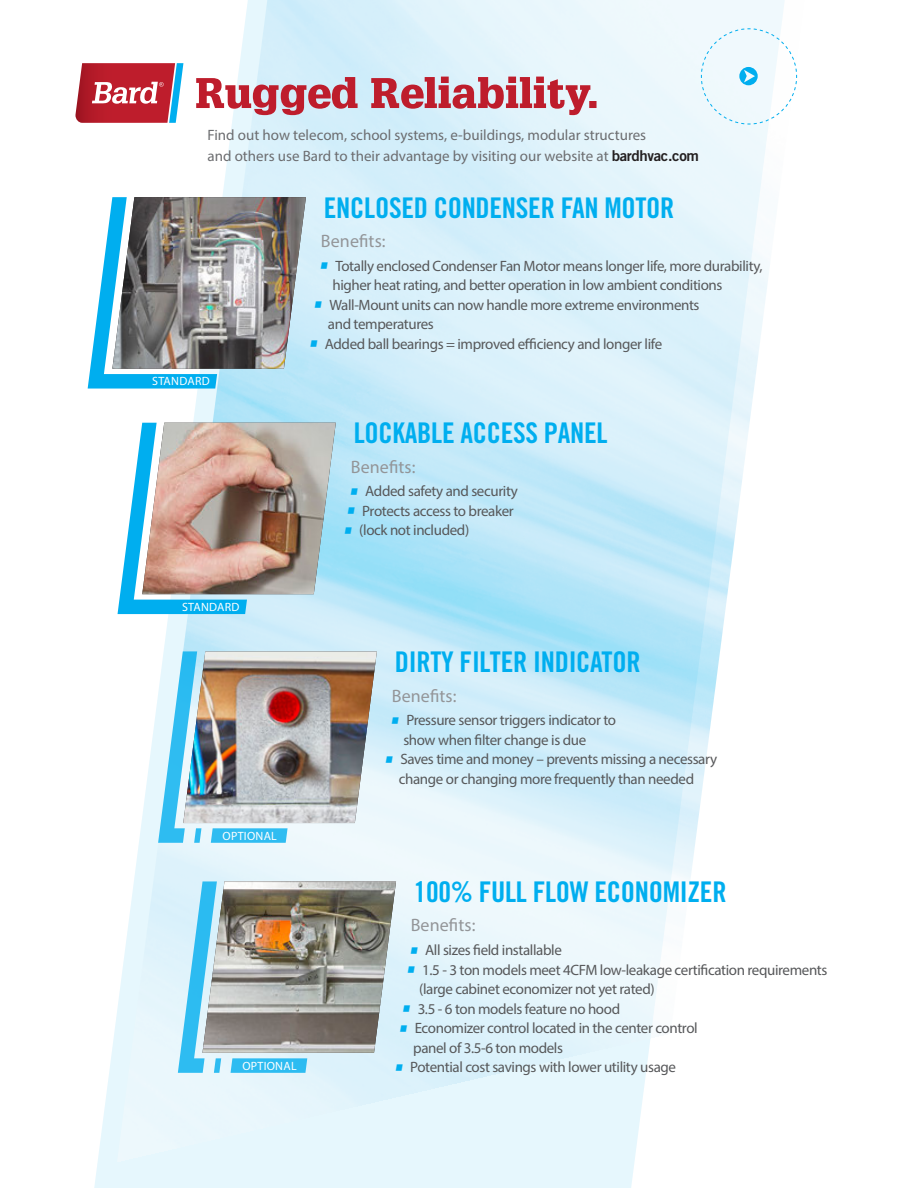
<style>
.page{position:relative;width:918px;height:1188px;background:#fff}
.page>*{position:absolute;margin:0;border:0;box-sizing:border-box;transform-origin:0 0}
.t1{font:28.5px "Trade Gothic LT Std Bd Cn 20";letter-spacing:-.01em;color:#00aeef}
.t2{font:18px "Myriad Pro";letter-spacing:.005em;color:#939598}
.t3{font:15px/19.5px "Myriad Pro";letter-spacing:-.025em;color:#57585a}
.Body{font:15px/21px "Myriad Pro";color:#6c6d70}
.t4{font:12px "Myriad Pro";letter-spacing:.02em;color:#fff}
.s1{font-family:"Trade Gothic LT Std Bd 2";color:#231f20}
.s2{font-family:"Glypha LT Std";font-weight:700;font-style:italic;font-size:18px;color:#00aeef}
</style>
<div class="page">
<svg style="left:94px;top:1015px;width:540px;height:173px;background:#e8f7fd"></svg>
<img style="left:117px;top:0;width:681px;height:1163px">
<svg style="left:701px;top:28px;width:96px;height:96px"></svg>
<svg style="left:196px;top:77px;width:401px;height:38px;background:#cf949f"></svg>
<svg style="left:75px;top:63px;width:108px;height:60px;background:#bb505f"></svg>
<svg style="left:118px;top:423px;width:218px;height:191px"></svg>
<img style="left:142px;top:423px;width:194px;height:171px">
<svg style="left:158px;top:651px;width:219px;height:192px"></svg>
<img style="left:183px;top:652px;width:194px;height:171px">
<svg style="left:178px;top:881px;width:218px;height:192px;background:#9cdef7"></svg>
<img style="left:202px;top:881px;width:194px;height:172px">
<img style="left:88px;top:197px;width:218px;height:192px">
<p class="Body" style="left:208px;top:124px;width:493px">Find out how telecom, school systems, e-buildings, modular structures<br>and others use Bard to their advantage by visiting our website at <span class="s1">bardhvac.com</span></p>
<p class="t1" style="left:324px;top:190px;width:352px">ENCLOSED CONDENSER FAN MOTOR</p>
<p class="t2" style="left:321px;top:230px;width:66px">Benefits:</p>
<p class="t3" style="left:332px;top:256px;width:432px;text-indent:-14px"><span class="s2">•</span> Totally enclosed Condenser Fan Motor means longer life, more durability, higher heat rating, and better operation in low ambient conditions</p>
<p class="t3" style="left:328px;top:295px;width:373px;text-indent:-16px"><span class="s2">•</span> Wall-Mount units can now handle more extreme environments and temperatures</p>
<p class="t3" style="left:307px;top:334px;width:356px"><span class="s2">•</span> Added ball bearings = improved efficiency and longer life</p>
<p class="t4" style="left:152px;top:374px;width:59px">STANDARD</p>
<p class="t4" style="left:182px;top:599px;width:59px">STANDARD</p>
<p class="t4" style="left:223px;top:828px;width:56px">OPTIONAL</p>
<p class="t4" style="left:242px;top:1058px;width:56px">OPTIONAL</p>
<p class="t1" style="left:354px;top:416px;width:255px">LOCKABLE ACCESS PANEL</p>
<p class="t2" style="left:351px;top:456px;width:66px">Benefits:</p>
<p class="t3" style="left:348px;top:481px;width:172px"><span class="s2">•</span> Added safety and security</p>
<p class="t3" style="left:345px;top:501px;width:171px"><span class="s2">•</span> Protects access to breaker</p>
<p class="t3" style="left:342px;top:520px;width:129px"><span class="s2">•</span> (lock not included)</p>
<p class="t1" style="left:395px;top:645px;width:247px">DIRTY FILTER INDICATOR</p>
<p class="t2" style="left:392px;top:684px;width:66px">Benefits:</p>
<p class="t3" style="left:403px;top:710px;width:214px;text-indent:-14px"><span class="s2">•</span> Pressure sensor triggers indicator to show when filter change is due</p>
<p class="t3" style="left:383px;top:749px;width:336px;text-align:center"><span class="s2">•</span> Saves time and money – prevents missing a necessary change or changing more frequently than needed</p>
<p class="t1" style="left:414px;top:874px;width:314px">100% FULL FLOW ECONOMIZER</p>
<p class="t2" style="left:411px;top:914px;width:66px">Benefits:</p>
<p class="t3" style="left:408px;top:940px;width:156px"><span class="s2">•</span> All sizes field installable</p>
<p class="t3" style="left:419px;top:960px;width:410px;text-indent:-14px"><span class="s2">•</span> 1.5 - 3 ton models meet 4CFM low-leakage certification requirements (large cabinet economizer not yet rated)</p>
<p class="t3" style="left:400px;top:999px;width:221px"><span class="s2">•</span> 3.5 - 6 ton models feature no hood</p>
<p class="t3" style="left:413px;top:1018px;width:286px;text-indent:-16px"><span class="s2">•</span> Economizer control located in the center control panel of 3.5-6 ton models</p>
<p class="t3" style="left:393px;top:1057px;width:285px"><span class="s2">•</span> Potential cost savings with lower utility usage</p>
</div>
